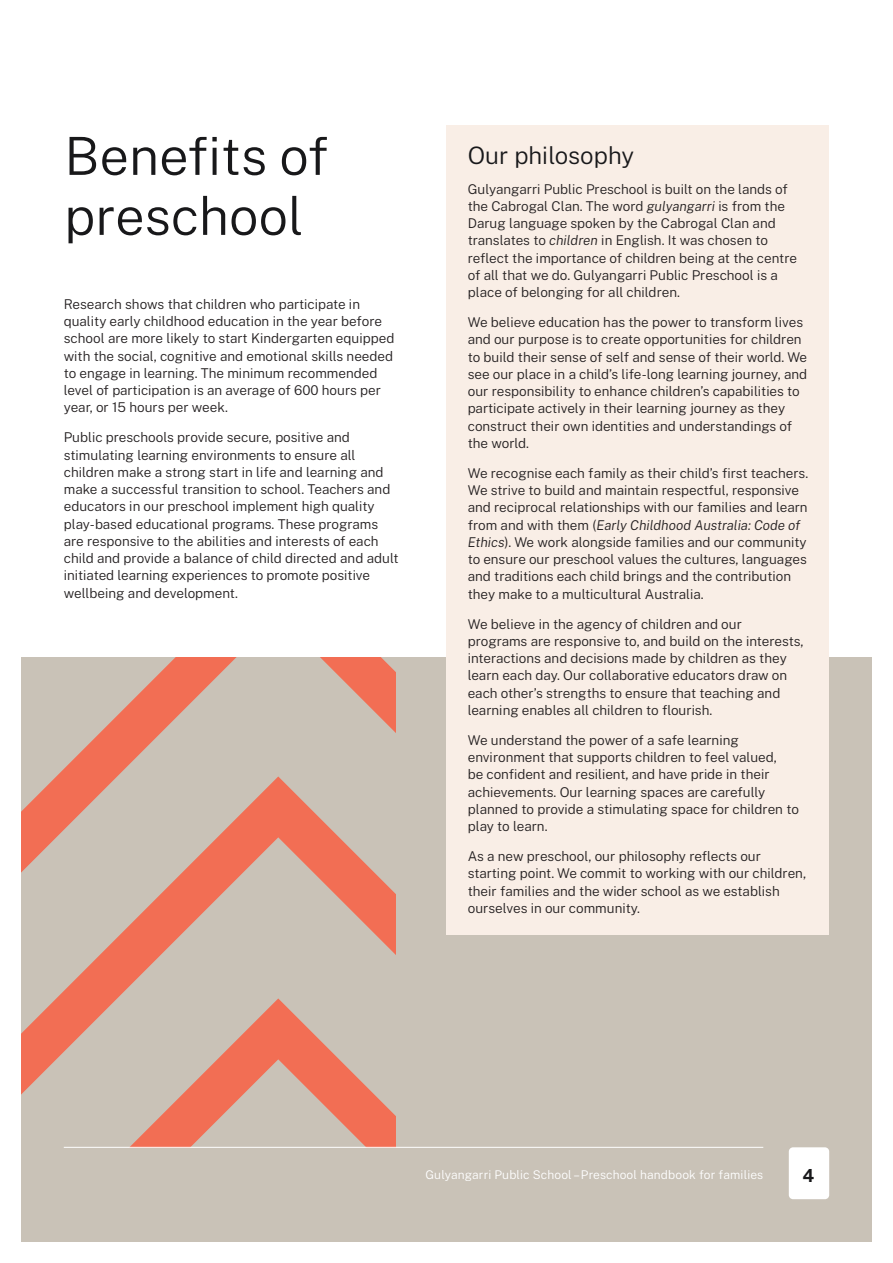
<style>
.page{position:relative;width:893px;height:1263px;background:#fff}
.page>*{position:absolute;margin:0;border:0;box-sizing:border-box;transform-origin:0 0}
.Heading_-_H1_B{font:300 52.5px/60px "Public Sans";color:#18181a}
.Heading_-_H2{font:300 24px "Public Sans";color:#18181a}
.t1{font:700 18px "Public Sans";color:#18181a}
.Body{font:300 13.5px/17.2px "Public Sans";color:#231f20}
.t2{font:300 12px "Public Sans";letter-spacing:.01em;color:#fff}
.s1{font-style:italic}
</style>
<div class="page">
<div style="left:0;top:657px;width:892px;height:606px;background:#c9c2b7"></div>
<div style="left:446px;top:125px;width:383px;height:809px;background:#f9eee6"></div>
<svg style="left:22px;top:657px;width:373px;height:490px"></svg>
<div style="left:789px;top:1147px;width:40px;height:52px;background:#fff;border-radius:4px"></div>
<hr style="left:64px;top:1147px;width:699px;height:1px;background:#fff">
<div style="left:0;top:0;width:893px;height:1263px;border:21px solid #fff"></div>
<h1 class="Heading_-_H1_B" style="left:64px;top:124px;width:266px">Benefits of preschool</h1>
<p class="Body" style="left:64px;top:295px;width:332px">Research shows that children who participate in quality early childhood education in the year before school are more likely to start Kindergarten equipped with the social, cognitive and emotional skills needed to engage in learning. The minimum recommended level of participation is an average of 600 hours per year, or 15 hours per week.</p>
<p class="Body" style="left:64px;top:428px;width:336px">Public preschools provide secure, positive and stimulating learning environments to ensure all children make a strong start in life and learning and make a successful transition to school. Teachers and educators in our preschool implement high quality play-based educational programs. These programs are responsive to the abilities and interests of each child and provide a balance of child directed and adult initiated learning experiences to promote positive wellbeing and development.</p>
<h2 class="Heading_-_H2" style="left:468px;top:138px;width:168px">Our philosophy</h2>
<p class="Body" style="left:468px;top:179px;width:331px">Gulyangarri Public Preschool is built on the lands of the Cabrogal Clan. The word <span class="s1">gulyangarri</span> is from the Darug language spoken by the Cabrogal Clan and translates to <span class="s1">children</span> in English. It was chosen to reflect the importance of children being at the centre of all that we do. Gulyangarri Public Preschool is a place of belonging for all children.</p>
<p class="Body" style="left:468px;top:313px;width:341px">We believe education has the power to transform lives and our purpose is to create opportunities for children to build their sense of self and sense of their world. We see our place in a child’s life-long learning journey, and our responsibility to enhance children’s capabilities to participate actively in their learning journey as they construct their own identities and understandings of the world.</p>
<p class="Body" style="left:468px;top:464px;width:342px">We recognise each family as their child’s first teachers.<br>We strive to build and maintain respectful, responsive and reciprocal relationships with our families and learn from and with them (<span class="s1">Early Childhood Australia: Code of Ethics</span>). We work alongside families and our community to ensure our preschool values the cultures, languages and traditions each child brings and the contribution they make to a multicultural Australia.</p>
<p class="Body" style="left:468px;top:614px;width:337px">We believe in the agency of children and our programs are responsive to, and build on the interests, interactions and decisions made by children as they learn each day. Our collaborative educators draw on each other’s strengths to ensure that teaching and learning enables all children to flourish.</p>
<p class="Body" style="left:468px;top:731px;width:333px">We understand the power of a safe learning environment that supports children to feel valued,<br>be confident and resilient, and have pride in their achievements. Our learning spaces are carefully planned to provide a stimulating space for children to play to learn.</p>
<p class="Body" style="left:468px;top:847px;width:340px">As a new preschool, our philosophy reflects our starting point. We commit to working with our children, their families and the wider school as we establish ourselves in our community.</p>
<p class="t2" style="left:425px;top:1166px;width:339px">Gulyangarri Public School – Preschool handbook for families</p>
<h3 class="t1" style="left:802px;top:1162px;width:13px">4</h3>
</div>
